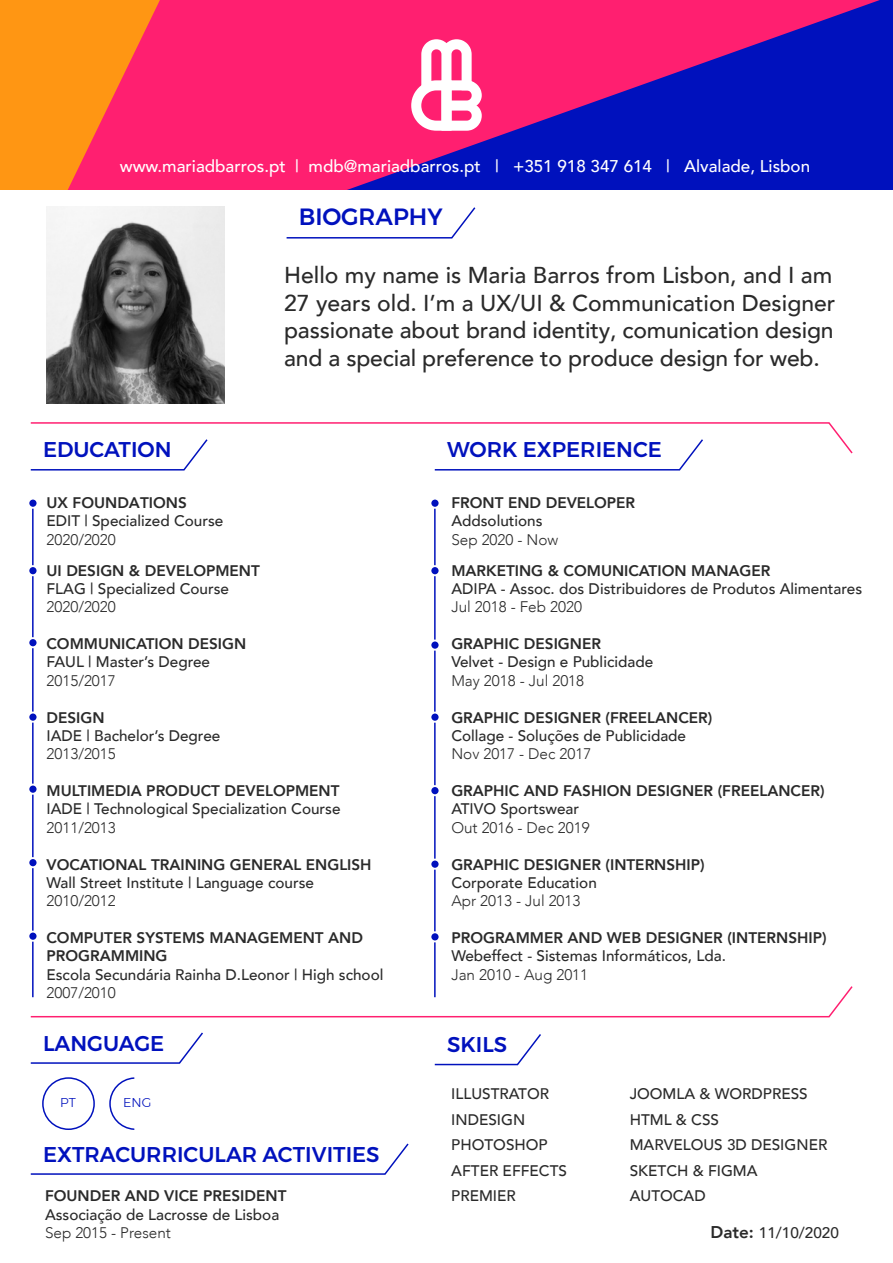
<style>
.page{position:relative;width:893px;height:1263px;background:#fff}
.page>*{position:absolute;margin:0;border:0;box-sizing:border-box;transform-origin:0 0}
.t1{font:500 23.4px "Montserrat";color:#0011bd}
.t2{font:500 22.95px/27.6px "Avenir";letter-spacing:-.01em;color:#2a2a2a}
.t3{font:500 21.3px "Montserrat";color:#0011bd}
.t4{font:500 16.95px "Avenir";color:#fff}
.t5{font:500 15.3px/25.5px "Avenir";color:#2a2a2a}
.t6{font:800 15.3px/18.3px "Avenir";color:#2a2a2a}
.t7{font:300 15.3px "Avenir";color:#2a2a2a}
.t8{font:300 12.75px "Montserrat";color:#0011bd}
.s1{font-weight:800;font-size:16.95px}
</style>
<div class="page">
<svg style="left:160px;top:0;width:720px;height:190px;background:#9c198d"></svg>
<svg style="left:0;top:0;width:160px;height:190px;background:#ff732d"></svg>
<svg style="left:411px;top:39px;width:71px;height:92px"></svg>
<svg style="left:286px;top:207px;width:190px;height:32px"></svg>
<svg style="left:30px;top:986px;width:823px;height:32px"></svg>
<svg style="left:30px;top:422px;width:823px;height:49px"></svg>
<svg style="left:30px;top:1032px;width:173px;height:32px"></svg>
<svg style="left:30px;top:1143px;width:379px;height:32px"></svg>
<svg style="left:434px;top:1034px;width:107px;height:32px"></svg>
<img style="left:46px;top:207px;width:179px;height:197px">
<div style="left:42px;top:1077px;width:53px;height:53px;border:2px solid #0011bd;border-radius:50%"></div>
<svg style="left:109px;top:1077px;width:26px;height:53px"></svg>
<hr style="left:434px;top:508px;width:2px;height:489px;background:#0011bd">
<div style="left:430px;top:566px;width:10px;height:9px;background:#0011bd;border-radius:50%"></div>
<div style="left:429px;top:565px;width:11px;height:11px;border:2px solid #fff;border-radius:50%"></div>
<div style="left:430px;top:499px;width:10px;height:9px;background:#0011bd;border-radius:50%"></div>
<div style="left:429px;top:498px;width:11px;height:11px;border:2px solid #fff;border-radius:50%"></div>
<div style="left:430px;top:640px;width:10px;height:10px;background:#0011bd;border-radius:50%"></div>
<div style="left:429px;top:639px;width:11px;height:12px;border:2px solid #fff;border-radius:50%"></div>
<div style="left:430px;top:712px;width:10px;height:10px;background:#0011bd;border-radius:50%"></div>
<div style="left:429px;top:712px;width:11px;height:11px;border:2px solid #fff;border-radius:50%"></div>
<div style="left:430px;top:786px;width:10px;height:9px;background:#0011bd;border-radius:50%"></div>
<div style="left:429px;top:785px;width:11px;height:11px;border:2px solid #fff;border-radius:50%"></div>
<div style="left:430px;top:859px;width:10px;height:10px;background:#0011bd;border-radius:50%"></div>
<div style="left:429px;top:859px;width:11px;height:11px;border:2px solid #fff;border-radius:50%"></div>
<div style="left:430px;top:932px;width:10px;height:9px;background:#0011bd;border-radius:50%"></div>
<div style="left:429px;top:931px;width:11px;height:11px;border:2px solid #fff;border-radius:50%"></div>
<hr style="left:32px;top:508px;width:2px;height:489px;background:#0011bd">
<div style="left:28px;top:638px;width:10px;height:9px;background:#0011bd;border-radius:50%"></div>
<div style="left:27px;top:637px;width:11px;height:11px;border:2px solid #fff;border-radius:50%"></div>
<div style="left:28px;top:712px;width:10px;height:10px;background:#0011bd;border-radius:50%"></div>
<div style="left:27px;top:711px;width:11px;height:12px;border:2px solid #fff;border-radius:50%"></div>
<div style="left:28px;top:784px;width:10px;height:10px;background:#0011bd;border-radius:50%"></div>
<div style="left:27px;top:784px;width:11px;height:11px;border:2px solid #fff;border-radius:50%"></div>
<div style="left:28px;top:858px;width:10px;height:9px;background:#0011bd;border-radius:50%"></div>
<div style="left:27px;top:857px;width:11px;height:11px;border:2px solid #fff;border-radius:50%"></div>
<div style="left:28px;top:931px;width:10px;height:10px;background:#0011bd;border-radius:50%"></div>
<div style="left:27px;top:931px;width:11px;height:11px;border:2px solid #fff;border-radius:50%"></div>
<div style="left:28px;top:566px;width:10px;height:9px;background:#0011bd;border-radius:50%"></div>
<div style="left:27px;top:565px;width:11px;height:11px;border:2px solid #fff;border-radius:50%"></div>
<div style="left:28px;top:499px;width:10px;height:9px;background:#0011bd;border-radius:50%"></div>
<div style="left:27px;top:498px;width:11px;height:11px;border:2px solid #fff;border-radius:50%"></div>
<p class="t4" style="left:120px;top:152px;width:692px">www.mariadbarros.pt | mdb@mariadbarros.pt | +351 918 347 614 | Alvalade, Lisbon</p>
<h1 class="t1" style="left:299px;top:199px;width:145px">BIOGRAPHY</h1>
<h2 class="t2" style="left:284px;top:260px;width:553px">Hello my name is Maria Barros from Lisbon, and I am 27 years old. I’m a UX/UI &amp; Communication Designer passionate about brand identity, comunication design and a special preference to produce design for web.</h2>
<h3 class="t3" style="left:43px;top:433px;width:130px">EDUCATION</h3>
<h3 class="t3" style="left:447px;top:433px;width:216px">WORK EXPERIENCE</h3>
<p class="t6" style="left:46px;top:493px;width:142px">UX FOUNDATIONS</p>
<p class="t5" style="left:46px;top:507px;width:178px">EDIT | Specialized Course</p>
<p class="t7" style="left:46px;top:530px;width:71px">2020/2020</p>
<p class="t6" style="left:46px;top:561px;width:215px">UI DESIGN &amp; DEVELOPMENT</p>
<p class="t5" style="left:46px;top:575px;width:184px">FLAG | Specialized Course</p>
<p class="t7" style="left:46px;top:598px;width:71px">2020/2020</p>
<p class="t6" style="left:46px;top:635px;width:201px">COMMUNICATION DESIGN</p>
<p class="t5" style="left:46px;top:649px;width:165px">FAUL | Master’s Degree</p>
<p class="t7" style="left:46px;top:671px;width:71px">2015/2017</p>
<p class="t6" style="left:46px;top:708px;width:60px">DESIGN</p>
<p class="t5" style="left:46px;top:722px;width:175px">IADE | Bachelor’s Degree</p>
<p class="t7" style="left:46px;top:745px;width:71px">2013/2015</p>
<p class="t6" style="left:46px;top:782px;width:295px">MULTIMEDIA PRODUCT DEVELOPMENT</p>
<p class="t5" style="left:46px;top:795px;width:296px">IADE | Technological Specialization Course</p>
<p class="t7" style="left:46px;top:818px;width:71px">2011/2013</p>
<p class="t6" style="left:46px;top:855px;width:327px">VOCATIONAL TRAINING GENERAL ENGLISH</p>
<p class="t5" style="left:46px;top:869px;width:269px">Wall Street Institute | Language course</p>
<p class="t7" style="left:46px;top:892px;width:71px">2010/2012</p>
<p class="t6" style="left:46px;top:928px;width:318px">COMPUTER SYSTEMS MANAGEMENT AND<br>PROGRAMMING</p>
<p class="t5" style="left:46px;top:961px;width:338px">Escola Secundária Rainha D.Leonor | High school</p>
<p class="t7" style="left:46px;top:984px;width:71px">2007/2010</p>
<h3 class="t3" style="left:43px;top:1026px;width:123px">LANGUAGE</h3>
<p class="t6" style="left:451px;top:493px;width:185px">FRONT END DEVELOPER</p>
<p class="t5" style="left:451px;top:507px;width:93px">Addsolutions</p>
<p class="t7" style="left:451px;top:530px;width:109px">Sep 2020 - Now</p>
<p class="t6" style="left:451px;top:561px;width:321px">MARKETING &amp; COMUNICATION MANAGER</p>
<p class="t5" style="left:451px;top:575px;width:412px">ADIPA - Assoc. dos Distribuidores de Produtos Alimentares</p>
<p class="t7" style="left:451px;top:598px;width:132px">Jul 2018 - Feb 2020</p>
<p class="t6" style="left:451px;top:635px;width:151px">GRAPHIC DESIGNER</p>
<p class="t5" style="left:451px;top:649px;width:203px">Velvet - Design e Publicidade</p>
<p class="t7" style="left:451px;top:671px;width:134px">May 2018 - Jul 2018</p>
<p class="t6" style="left:451px;top:708px;width:263px">GRAPHIC DESIGNER (FREELANCER)</p>
<p class="t5" style="left:451px;top:722px;width:236px">Collage - Soluções de Publicidade</p>
<p class="t7" style="left:451px;top:745px;width:141px">Nov 2017 - Dec 2017</p>
<p class="t6" style="left:451px;top:782px;width:375px">GRAPHIC AND FASHION DESIGNER (FREELANCER)</p>
<p class="t5" style="left:451px;top:795px;width:129px">ATIVO Sportswear</p>
<p class="t7" style="left:451px;top:818px;width:140px">Out 2016 - Dec 2019</p>
<p class="t6" style="left:451px;top:855px;width:255px">GRAPHIC DESIGNER (INTERNSHIP)</p>
<p class="t5" style="left:451px;top:869px;width:147px">Corporate Education</p>
<p class="t7" style="left:451px;top:892px;width:131px">Apr 2013 - Jul 2013</p>
<p class="t6" style="left:451px;top:928px;width:377px">PROGRAMMER AND WEB DESIGNER (INTERNSHIP)</p>
<p class="t5" style="left:451px;top:942px;width:276px">Webeffect - Sistemas Informáticos, Lda.</p>
<p class="t7" style="left:451px;top:965px;width:138px">Jan 2010 - Aug 2011</p>
<h3 class="t3" style="left:447px;top:1028px;width:62px">SKILS</h3>
<p class="t8" style="left:60px;top:1093px;width:17px">PT</p>
<p class="t8" style="left:123px;top:1093px;width:30px">ENG</p>
<p class="t5" style="left:630px;top:1080px;width:199px">JOOMLA &amp; WORDPRESS<br>HTML &amp; CSS<br>MARVELOUS 3D DESIGNER<br>SKETCH &amp; FIGMA<br>AUTOCAD</p>
<p class="t5" style="left:451px;top:1080px;width:117px">ILLUSTRATOR<br>INDESIGN<br>PHOTOSHOP<br>AFTER EFFECTS<br>PREMIER</p>
<h3 class="t3" style="left:43px;top:1137px;width:338px">EXTRACURRICULAR ACTIVITIES</h3>
<p class="t6" style="left:45px;top:1187px;width:243px">FOUNDER AND VICE PRESIDENT</p>
<p class="t5" style="left:45px;top:1201px;width:236px">Associação de Lacrosse de Lisboa</p>
<p class="t7" style="left:45px;top:1224px;width:128px">Sep 2015 - Present</p>
<p class="t5" style="left:710px;top:1219px;width:130px"><span class="s1">Date:</span> 11/10/2020</p>
</div>
